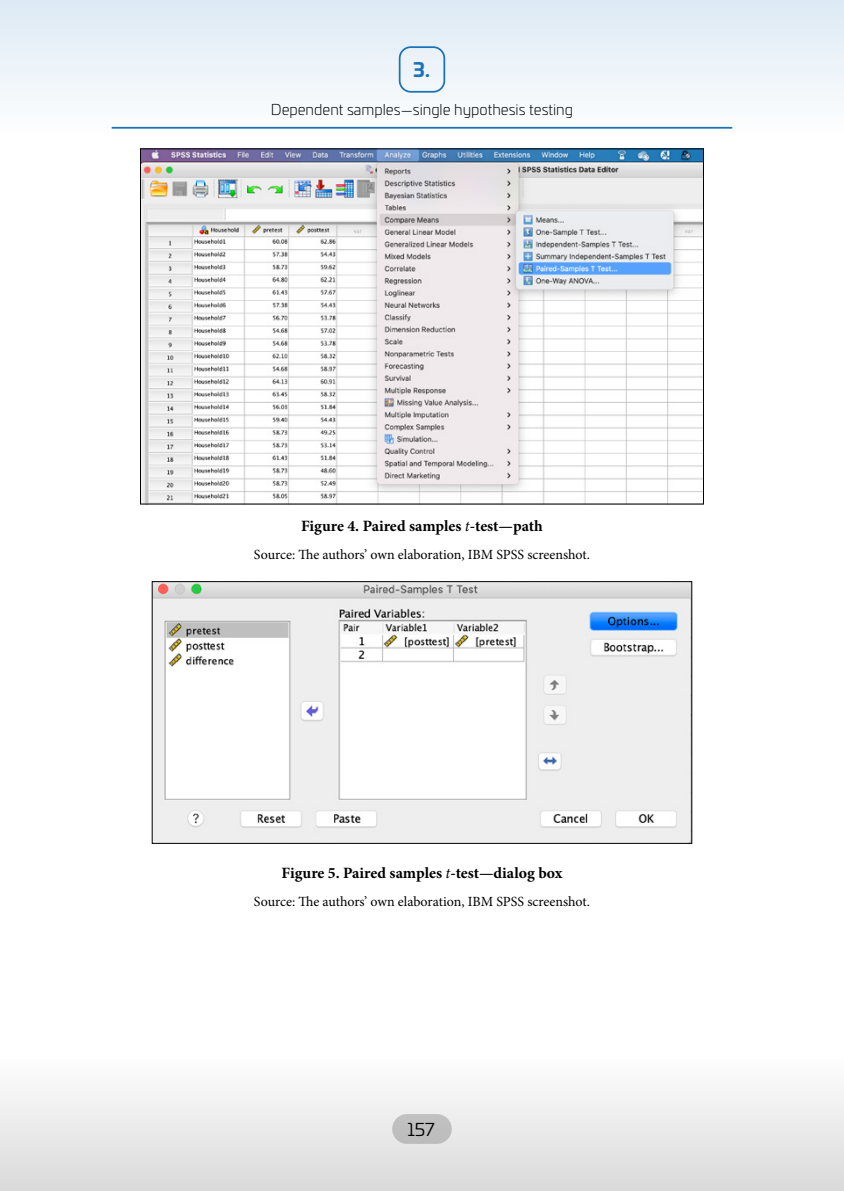
<style>
.page{position:relative;width:844px;height:1191px;background:#fff}
.page>*{position:absolute;margin:0;border:0;box-sizing:border-box;transform-origin:0 0}
.t1{font:700 19.25px "Univia Pro";color:#1a72b9}
.t2{font:17.5px "Univia Pro";color:#000}
.t3{font:700 15.75px "Minion Pro";color:#000}
.t4{font:300 14.88px "Univia Pro";color:#000}
.t5{font:14px "Minion Pro";letter-spacing:-.005em;color:#000}
.s1{font-weight:400;font-style:italic}
</style>
<div class="page">
<img style="left:142px;top:151px;width:559px;height:351px">
<img style="left:154px;top:583px;width:535px;height:258px">
<div style="left:152px;top:581px;width:539px;height:262px;border:1px solid #000"></div>
<div style="left:0;top:1052px;width:843px;height:139px;background:linear-gradient(to bottom,#fff,#d9d9d9)"></div>
<div style="left:0;top:0;width:843px;height:139px;background:linear-gradient(to bottom,#dfebf5,#f7fafc)"></div>
<h1 class="t1" style="left:413px;top:55px;width:18px">3.</h1>
<p class="t4" style="left:271px;top:99px;width:304px">Dependent samples—single hypothesis testing</p>
<p class="t3" style="left:301px;top:514px;width:243px">Figure 4. Paired samples <span class="s1">t</span>-test—path</p>
<p class="t5" style="left:254px;top:545px;width:337px">Source: The authors’ own elaboration, IBM SPSS screenshot.</p>
<p class="t3" style="left:281px;top:861px;width:282px">Figure 5. Paired samples <span class="s1">t</span>-test—dialog box</p>
<p class="t5" style="left:254px;top:892px;width:337px">Source: The authors’ own elaboration, IBM SPSS screenshot.</p>
<p class="t2" style="left:407px;top:1116px;width:29px">157</p>
</div>
